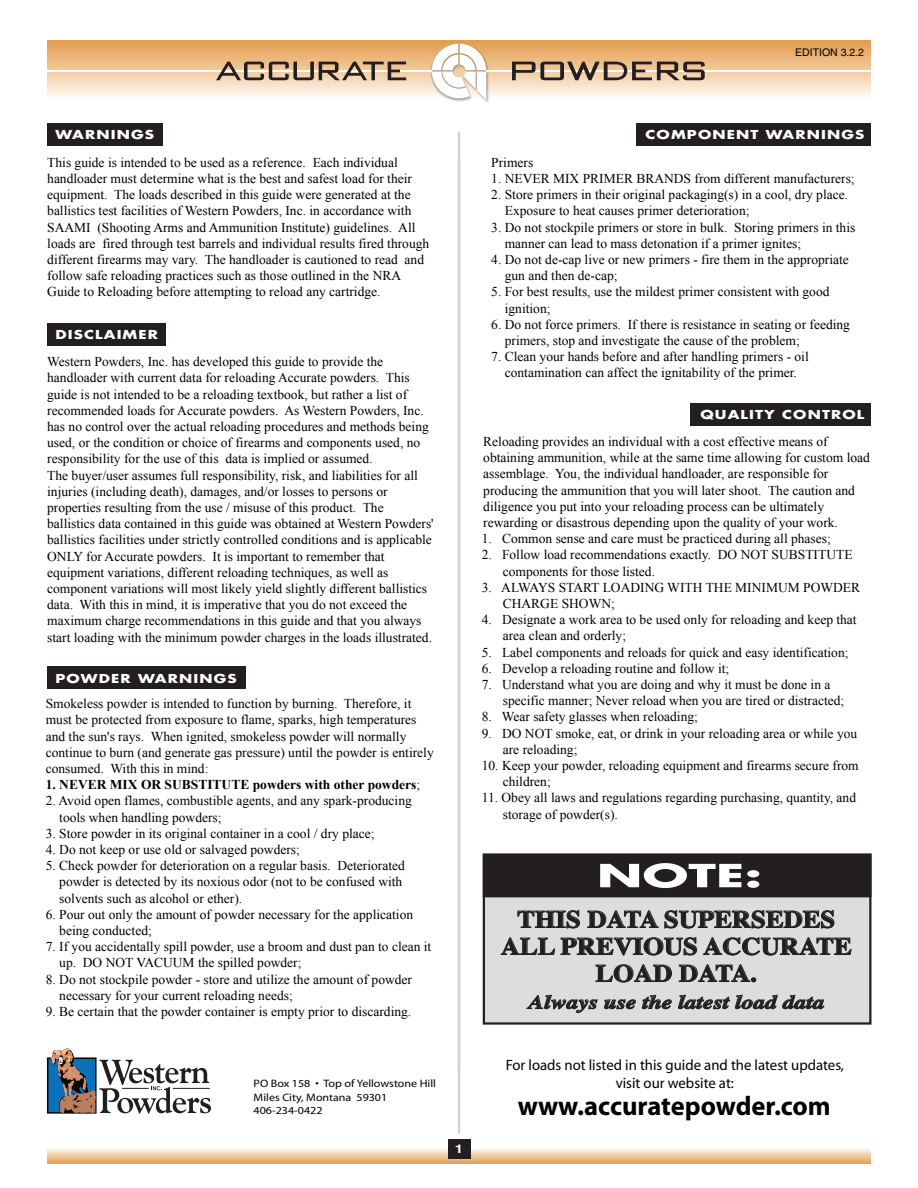
<style>
.page{position:relative;width:918px;height:1188px;background:#fff}
.page>*{position:absolute;margin:0;border:0;box-sizing:border-box;transform-origin:0 0}
.t1{font:700 31.05px "Futura";color:#fff;scale:1.67 1}
.t2{font:700 27px "Myriad";color:#000}
.t3{font:700 24.3px/27px "Times";color:#231f20;text-align:center;scale:1.09 1}
.t4{font:italic 700 18.9px "Times";color:#231f20;scale:1.24 1}
.t5{font:15px/18px "Myriad";color:#000;text-align:center}
.t6{font:13.5px/16.2px "Times New Roman";color:#000}
.t7{font:700 13.5px "Times New Roman";color:#000}
.t8{font:700 12px "Futura";letter-spacing:.075em;color:#fff;scale:1.25 1}
.t9{font:700 12px "Helvetica";color:#fff;scale:1.25 1}
.t10{font:10.8px/13.5px "Myriad";color:#000;scale:1.11 1}
.t11{font:10.5px "Helvetica";color:#000}
.s1{font-weight:400}
</style>
<div class="page">
<div style="left:47px;top:40px;width:824px;height:59px;background:linear-gradient(to bottom,#e39a49,#fdf9f3)"></div>
<svg style="left:47px;top:1148px;width:824px;height:15px"></svg>
<div style="left:448px;top:1139px;width:22px;height:20px;background:#231f20"></div>
<img style="left:377px;top:40px;width:164px;height:116px">
<svg style="left:432px;top:44px;width:54px;height:56px"></svg>
<hr style="left:47px;top:70px;width:385px;height:2px;background:#fff">
<hr style="left:486px;top:70px;width:385px;height:2px;background:#fff">
<svg style="left:216px;top:62px;width:190px;height:18px"></svg>
<svg style="left:512px;top:62px;width:193px;height:18px"></svg>
<div style="left:47px;top:1057px;width:50px;height:57px;border:2px solid #0b0807"></div>
<svg style="left:51px;top:1049px;width:160px;height:65px"></svg>
<hr style="left:458px;top:142px;width:2px;height:928px;background:#d1d2d4">
<div style="left:47px;top:123px;width:116px;height:22px;background:#231f20"></div>
<div style="left:47px;top:323px;width:119px;height:23px;background:#231f20"></div>
<div style="left:47px;top:667px;width:198px;height:22px;background:#231f20"></div>
<div style="left:636px;top:123px;width:235px;height:22px;background:#231f20"></div>
<div style="left:691px;top:403px;width:180px;height:22px;background:#231f20"></div>
<hr style="left:458px;top:161px;width:2px;height:956px;background:#d1d2d4">
<div style="left:484px;top:855px;width:386px;height:169px;background:#dcdddf"></div>
<div style="left:483px;top:854px;width:388px;height:171px;border:2px solid #231f20"></div>
<div style="left:484px;top:855px;width:386px;height:41px;background:#231f20"></div>
<div style="left:483px;top:854px;width:388px;height:43px;border:2px solid #231f20"></div>
<svg style="left:517px;top:910px;width:63px;height:19px"></svg>
<svg style="left:587px;top:910px;width:248px;height:19px"></svg>
<svg style="left:501px;top:937px;width:196px;height:19px"></svg>
<svg style="left:703px;top:937px;width:149px;height:19px"></svg>
<svg style="left:595px;top:964px;width:77px;height:19px"></svg>
<svg style="left:679px;top:964px;width:78px;height:19px"></svg>
<svg style="left:526px;top:994px;width:72px;height:19px"></svg>
<svg style="left:604px;top:999px;width:32px;height:11px"></svg>
<svg style="left:642px;top:994px;width:30px;height:16px"></svg>
<svg style="left:678px;top:994px;width:147px;height:16px"></svg>
<p class="t8" style="left:56px;top:126px;width:80px">WARNINGS</p>
<p class="t11" style="left:795px;top:46px;width:70px">EDITION 3.2.2</p>
<p class="t8" style="left:646px;top:126px;width:176px">COMPONENT WARNINGS</p>
<p class="t6" style="left:47px;top:154px;width:384px">This guide is intended to be used as a reference. Each individual handloader must determine what is the best and safest load for their equipment. The loads described in this guide were generated at the ballistics test facilities of Western Powders, Inc. in accordance with SAAMI (Shooting Arms and Ammunition Institute) guidelines. All loads are fired through test barrels and individual results fired through different firearms may vary. The handloader is cautioned to read and follow safe reloading practices such as those outlined in the NRA Guide to Reloading before attempting to reload any cartridge.</p>
<p class="t6" style="left:491px;top:154px;width:43px">Primers</p>
<p class="t6" style="left:491px;top:170px;width:365px">1. NEVER MIX PRIMER BRANDS from different manufacturers;</p>
<p class="t6" style="left:505px;top:186px;width:345px;text-indent:-14px">2. Store primers in their original packaging(s) in a cool, dry place.<br>Exposure to heat causes primer deterioration;</p>
<p class="t6" style="left:505px;top:219px;width:352px;text-indent:-14px">3. Do not stockpile primers or store in bulk. Storing primers in this manner can lead to mass detonation if a primer ignites;</p>
<p class="t6" style="left:505px;top:251px;width:346px;text-indent:-14px">4. Do not de-cap live or new primers - fire them in the appropriate gun and then de-cap;</p>
<p class="t6" style="left:505px;top:284px;width:326px;text-indent:-14px">5. For best results, use the mildest primer consistent with good ignition;</p>
<p class="t6" style="left:505px;top:316px;width:347px;text-indent:-14px">6. Do not force primers. If there is resistance in seating or feeding primers, stop and investigate the cause of the problem;</p>
<p class="t6" style="left:491px;top:348px;width:319px;text-align:center">7. Clean your hands before and after handling primers - oil contamination can affect the ignitability of the primer.</p>
<p class="t8" style="left:56px;top:326px;width:84px">DISCLAIMER</p>
<p class="t6" style="left:47px;top:353px;width:388px">Western Powders, Inc. has developed this guide to provide the handloader with current data for reloading Accurate powders. This guide is not intended to be a reloading textbook, but rather a list of recommended loads for Accurate powders. As Western Powders, Inc. has no control over the actual reloading procedures and methods being used, or the condition or choice of firearms and components used, no responsibility for the use of this data is implied or assumed.<br>The buyer/user assumes full responsibility, risk, and liabilities for all injuries (including death), damages, and/or losses to persons or properties resulting from the use / misuse of this product. The ballistics data contained in this guide was obtained at Western Powders' ballistics facilities under strictly controlled conditions and is applicable ONLY for Accurate powders. It is important to remember that equipment variations, different reloading techniques, as well as component variations will most likely yield slightly different ballistics data. With this in mind, it is imperative that you do not exceed the maximum charge recommendations in this guide and that you always start loading with the minimum powder charges in the loads illustrated.</p>
<p class="t8" style="left:700px;top:406px;width:133px">QUALITY CONTROL</p>
<p class="t6" style="left:483px;top:433px;width:388px">Reloading provides an individual with a cost effective means of obtaining ammunition, while at the same time allowing for custom load assemblage. You, the individual handloader, are responsible for producing the ammunition that you will later shoot. The caution and diligence you put into your reloading process can be ultimately rewarding or disastrous depending upon the quality of your work.</p>
<p class="t6" style="left:482px;top:530px;width:351px">1. Common sense and care must be practiced during all phases;</p>
<p class="t6" style="left:503px;top:547px;width:351px;text-indent:-21px">2. Follow load recommendations exactly. DO NOT SUBSTITUTE components for those listed.</p>
<p class="t6" style="left:503px;top:579px;width:359px;text-indent:-21px">3. ALWAYS START LOADING WITH THE MINIMUM POWDER<br>CHARGE SHOWN;</p>
<p class="t6" style="left:503px;top:611px;width:355px;text-indent:-21px">4. Designate a work area to be used only for reloading and keep that area clean and orderly;</p>
<p class="t6" style="left:482px;top:644px;width:368px">5. Label components and reloads for quick and easy identification;</p>
<p class="t6" style="left:482px;top:660px;width:249px">6. Develop a reloading routine and follow it;</p>
<p class="t6" style="left:503px;top:676px;width:343px;text-indent:-21px">7. Understand what you are doing and why it must be done in a specific manner; Never reload when you are tired or distracted;</p>
<p class="t6" style="left:482px;top:709px;width:218px">8. Wear safety glasses when reloading;</p>
<p class="t6" style="left:503px;top:725px;width:356px;text-indent:-21px">9. DO NOT smoke, eat, or drink in your reloading area or while you are reloading;</p>
<p class="t6" style="left:503px;top:757px;width:357px;text-indent:-21px">10. Keep your powder, reloading equipment and firearms secure from children;</p>
<p class="t6" style="left:503px;top:790px;width:355px;text-indent:-21px">11. Obey all laws and regulations regarding purchasing, quantity, and storage of powder(s).</p>
<p class="t8" style="left:56px;top:670px;width:146px">POWDER WARNINGS</p>
<p class="t6" style="left:46px;top:695px;width:390px">Smokeless powder is intended to function by burning. Therefore, it must be protected from exposure to flame, sparks, high temperatures and the sun's rays. When ignited, smokeless powder will normally continue to burn (and generate gas pressure) until the powder is entirely consumed. With this in mind:</p>
<p class="t7" style="left:46px;top:777px;width:376px">1. NEVER MIX OR SUBSTITUTE powders with other powders<span class="s1">;</span></p>
<p class="t6" style="left:59px;top:793px;width:354px;text-indent:-14px">2. Avoid open flames, combustible agents, and any spark-producing tools when handling powders;</p>
<p class="t6" style="left:46px;top:825px;width:330px">3. Store powder in its original container in a cool / dry place;</p>
<p class="t6" style="left:46px;top:841px;width:256px">4. Do not keep or use old or salvaged powders;</p>
<p class="t6" style="left:59px;top:857px;width:347px;text-indent:-14px">5. Check powder for deterioration on a regular basis. Deteriorated powder is detected by its noxious odor (not to be confused with solvents such as alcohol or ether).</p>
<p class="t6" style="left:59px;top:906px;width:355px;text-indent:-14px">6. Pour out only the amount of powder necessary for the application being conducted;</p>
<p class="t6" style="left:59px;top:938px;width:374px;text-indent:-14px">7. If you accidentally spill powder, use a broom and dust pan to clean it up. DO NOT VACUUM the spilled powder;</p>
<p class="t6" style="left:59px;top:971px;width:354px;text-indent:-14px">8. Do not stockpile powder - store and utilize the amount of powder necessary for your current reloading needs;</p>
<p class="t6" style="left:46px;top:1003px;width:367px">9. Be certain that the powder container is empty prior to discarding.</p>
<p class="t1" style="left:597px;top:854px;width:100px">NOTE:</p>
<p class="t3" style="left:501px;top:903px;width:323px">THIS DATA SUPERSEDES<br>ALL PREVIOUS ACCURATE<br>LOAD DATA.</p>
<p class="t4" style="left:528px;top:984px;width:240px">Always use the latest load data</p>
<p class="t10" style="left:254px;top:1077px;width:166px">PO Box 158 • Top of Yellowstone Hill<br>Miles City, Montana 59301<br>406-234-0422</p>
<p class="t9" style="left:455px;top:1142px;width:8px">1</p>
<p class="t5" style="left:506px;top:1057px;width:340px">For loads not listed in this guide and the latest updates, visit our website at:</p>
<p class="t2" style="left:518px;top:1092px;width:314px">www.accuratepowder.com</p>
</div>
